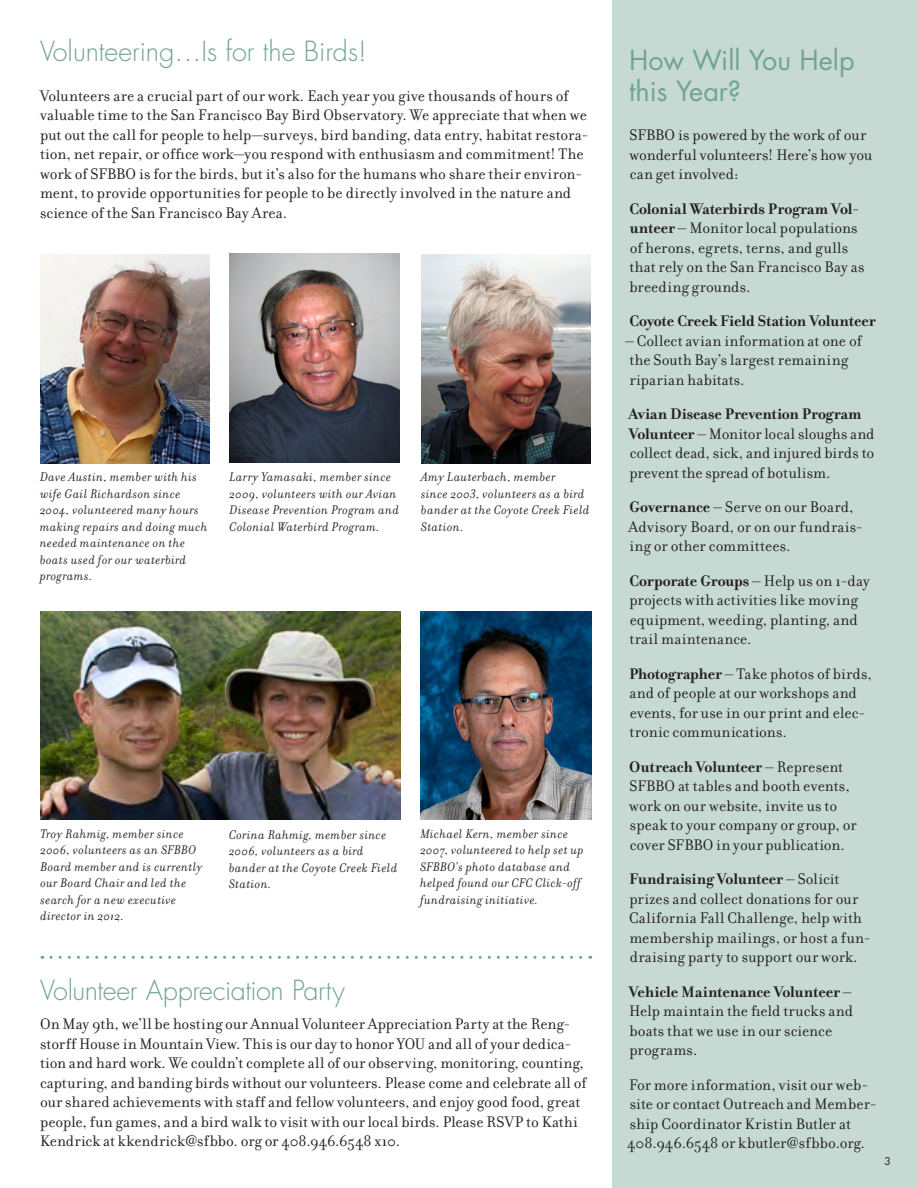
<style>
.page{position:relative;width:918px;height:1188px;background:#fff}
.page>*{position:absolute;margin:0;border:0;box-sizing:border-box;transform-origin:0 0}
.Headline_1{font:300 27px "Futura";color:#71a492}
.t1{font:27px/31.5px "Futura";color:#71a492}
.Body_text_first{font:16.5px/19.5px "Filosofia";letter-spacing:.005em;color:#231f20}
.Body_text_first-2{font:700 16.5px "Filosofia";letter-spacing:-.005em;color:#231f20}
.Photo_caption{font:italic 13.5px/16.5px "Filosofia";letter-spacing:.035em;color:#231f20}
.t2{font:10.5px "Futura";color:#231f20}
.s1{font-weight:700}
</style>
<div class="page">
<div style="left:613px;top:0;width:305px;height:1188px;background:#c6d9d2"></div>
<svg style="left:51px;top:956px;width:540px;height:3px"></svg>
<img style="left:41px;top:612px;width:359px;height:208px">
<img style="left:421px;top:612px;width:170px;height:208px">
<img style="left:230px;top:254px;width:169px;height:208px">
<img style="left:40px;top:254px;width:170px;height:209px">
<img style="left:421px;top:254px;width:170px;height:209px">
<p class="Headline_1" style="left:40px;top:34px;width:328px">Volunteering…Is for the Birds!</p>
<p class="Body_text_first" style="left:40px;top:86px;width:550px">Volunteers are a crucial part of our work. Each year you give thousands of hours of valuable time to the San Francisco Bay Bird Observatory. We appreciate that when we put out the call for people to help—surveys, bird banding, data entry, habitat restora&shy;tion, net repair, or office work—you respond with enthusiasm and commitment! The work of SFBBO is for the birds, but it’s also for the humans who share their environ&shy;ment, to provide opportunities for people to be directly involved in the nature and science of the San Francisco Bay Area.</p>
<p class="Photo_caption" style="left:40px;top:469px;width:169px">Dave Austin, member with his wife Gail Richardson since<br>2004, volunteered many hours making repairs and doing much needed maintenance on the boats used for our waterbird programs.</p>
<p class="Photo_caption" style="left:421px;top:469px;width:170px">Amy Lauterbach, member<br>since 2003, volunteers as a bird bander at the Coyote Creek Field<br>Station.</p>
<p class="Photo_caption" style="left:230px;top:469px;width:171px">Larry Yamasaki, member since<br>2009, volunteers with our Avian<br>Disease Prevention Program and<br>Colonial Waterbird Program.</p>
<p class="Photo_caption" style="left:40px;top:826px;width:163px">Troy Rahmig, member since<br>2006, volunteers as an SFBBO<br>Board member and is currently our Board Chair and led the search for a new executive director in 2012.</p>
<p class="Photo_caption" style="left:420px;top:826px;width:165px">Michael Kern, member since<br>2007, volunteered to help set up<br>SFBBO’s photo database and helped found our CFC Click-off fundraising initiative.</p>
<p class="Photo_caption" style="left:229px;top:826px;width:170px">Corina Rahmig, member since<br>2006, volunteers as a bird bander at the Coyote Creek Field<br>Station.</p>
<p class="Headline_1" style="left:40px;top:973px;width:306px">Volunteer Appreciation Party</p>
<p class="Body_text_first" style="left:40px;top:1015px;width:548px">On May 9th, we’ll be hosting our Annual Volunteer Appreciation Party at the Reng&shy;storff House in Mountain View. This is our day to honor YOU and all of your dedica&shy;tion and hard work. We couldn’t complete all of our observing, monitoring, counting, capturing, and banding birds without our volunteers. Please come and celebrate all of our shared achievements with staff and fellow volunteers, and enjoy good food, great people, fun games, and a bird walk to visit with our local birds. Please RSVP to Kathi Kendrick at kkendrick@sfbbo. org or 408.946.6548 x10.</p>
<p class="t1" style="left:629px;top:44px;width:227px">How Will You Help this Year?</p>
<p class="Body_text_first" style="left:629px;top:126px;width:245px">SFBBO is powered by the work of our wonderful volunteers! Here’s how you can get involved:</p>
<p class="Body_text_first" style="left:629px;top:199px;width:237px"><span class="s1">Colonial Waterbirds Program Vol&shy;unteer</span> – Monitor local populations of herons, egrets, terns, and gulls that rely on the San Francisco Bay as breeding grounds.</p>
<p class="Body_text_first-2" style="left:629px;top:311px;width:248px">Coyote Creek Field Station Volunteer</p>
<p class="Body_text_first" style="left:625px;top:331px;width:238px">– Collect avian information at one of the South Bay’s largest remaining riparian habitats.</p>
<p class="Body_text_first" style="left:628px;top:405px;width:248px"><span class="s1">Avian Disease Prevention Program Volunteer</span> – Monitor local sloughs and collect dead, sick, and injured birds to prevent the spread of botulism.</p>
<p class="Body_text_first" style="left:629px;top:498px;width:236px"><span class="s1">Governance</span> – Serve on our Board,<br>Advisory Board, or on our fundrais&shy;ing or other committees.</p>
<p class="Body_text_first" style="left:629px;top:571px;width:242px"><span class="s1">Corporate Groups</span> – Help us on 1-day projects with activities like moving equipment, weeding, planting, and trail maintenance.</p>
<p class="Body_text_first" style="left:629px;top:664px;width:244px"><span class="s1">Photographer</span> – Take photos of birds, and of people at our workshops and events, for use in our print and elec&shy;tronic communications.</p>
<p class="Body_text_first" style="left:629px;top:757px;width:229px"><span class="s1">Outreach Volunteer</span> – Represent<br>SFBBO at tables and booth events, work on our website, invite us to speak to your company or group, or cover SFBBO in your publication.</p>
<p class="Body_text_first" style="left:629px;top:870px;width:244px"><span class="s1">Fundraising Volunteer</span> – Solicit prizes and collect donations for our California Fall Challenge, help with membership mailings, or host a fun&shy;draising party to support our work.</p>
<p class="Body_text_first" style="left:629px;top:982px;width:226px"><span class="s1">Vehicle Maintenance Volunteer</span> –<br>Help maintain the field trucks and boats that we use in our science programs.</p>
<p class="Body_text_first" style="left:627px;top:1075px;width:251px">For more information, visit our web&shy;site or contact Outreach and Member&shy;ship Coordinator Kristin Butler at 408.946.6548 or kbutler@sfbbo.org.</p>
<p class="t2" style="left:885px;top:1154px;width:8px">3</p>
</div>
